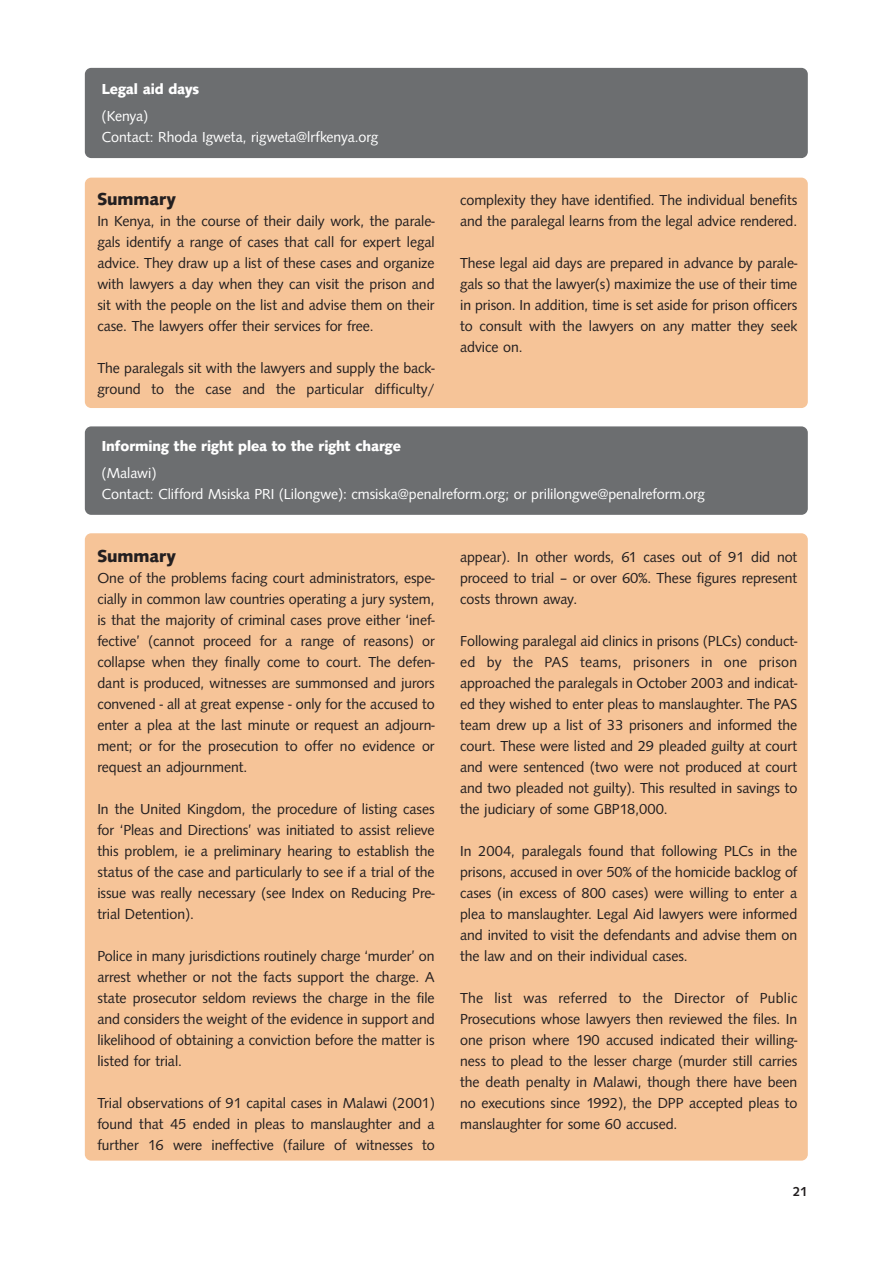
<style>
.page{position:relative;width:893px;height:1263px;background:#fff}
.page>*{position:absolute;margin:0;border:0;box-sizing:border-box;transform-origin:0 0}
.t1{font:700 18px "URW Samarkand D";color:#231f20}
.t2{font:15px/21px "URW Samarkand D";color:#231f20;text-align:justify}
.t3{font:15px/21px "URW Samarkand D";color:#fff}
.t4{font:700 15px "URW Samarkand D";color:#fff}
.t5{font:500 13.5px "URW Samarkand D";color:#231f20}
</style>
<div class="page">
<div style="left:85px;top:426px;width:723px;height:89px;background:#6c6e70;border-radius:6px"></div>
<div style="left:85px;top:68px;width:723px;height:90px;background:#6c6e70;border-radius:6px"></div>
<div style="left:85px;top:533px;width:723px;height:628px;background:#f6c498;border-radius:6px"></div>
<div style="left:85px;top:178px;width:723px;height:230px;background:#f6c498;border-radius:6px"></div>
<p class="t4" style="left:102px;top:83px;width:99px">Legal aid days</p>
<p class="t3" style="left:102px;top:107px;width:278px">(Kenya)<br>Contact: Rhoda Igweta, rigweta@lrfkenya.org</p>
<p class="t1" style="left:97px;top:192px;width:80px">Summary</p>
<p class="t2" style="left:97px;top:212px;width:339px">In Kenya, in the course of their daily work, the parale&shy;gals identify a range of cases that call for expert legal advice. They draw up a list of these cases and organize with lawyers a day when they can visit the prison and sit with the people on the list and advise them on their case. The lawyers offer their services for free.</p>
<p class="t2" style="left:97px;top:359px;width:339px">The paralegals sit with the lawyers and supply the back&shy;ground to the case and the particular difficulty/</p>
<p class="t2" style="left:460px;top:191px;width:339px">complexity they have identified. The individual benefits and the paralegal learns from the legal advice rendered.</p>
<p class="t2" style="left:460px;top:254px;width:339px">These legal aid days are prepared in advance by parale&shy;gals so that the lawyer(s) maximize the use of their time in prison. In addition, time is set aside for prison officers to consult with the lawyers on any matter they seek advice on.</p>
<p class="t4" style="left:102px;top:440px;width:301px">Informing the right plea to the right charge</p>
<p class="t3" style="left:102px;top:464px;width:605px">(Malawi)<br>Contact: Clifford Msiska PRI (Lilongwe): cmsiska@penalreform.org; or prililongwe@penalreform.org</p>
<p class="t1" style="left:97px;top:549px;width:80px">Summary</p>
<p class="t2" style="left:97px;top:569px;width:339px">One of the problems facing court administrators, espe&shy;cially in common law countries operating a jury system, is that the majority of criminal cases prove either ‘inef&shy;fective’ (cannot proceed for a range of reasons) or collapse when they finally come to court. The defen&shy;dant is produced, witnesses are summonsed and jurors convened - all at great expense - only for the accused to enter a plea at the last minute or request an adjourn&shy;ment; or for the prosecution to offer no evidence or request an adjournment.</p>
<p class="t2" style="left:97px;top:800px;width:339px">In the United Kingdom, the procedure of listing cases for ‘Pleas and Directions’ was initiated to assist relieve this problem, ie a preliminary hearing to establish the status of the case and particularly to see if a trial of the issue was really necessary (see Index on Reducing Pre&shy;trial Detention).</p>
<p class="t2" style="left:97px;top:947px;width:339px">Police in many jurisdictions routinely charge ‘murder’ on arrest whether or not the facts support the charge. A state prosecutor seldom reviews the charge in the file and considers the weight of the evidence in support and likelihood of obtaining a conviction before the matter is listed for trial.</p>
<p class="t2" style="left:97px;top:1094px;width:339px">Trial observations of 91 capital cases in Malawi (2001) found that 45 ended in pleas to manslaughter and a further 16 were ineffective (failure of witnesses to</p>
<p class="t2" style="left:460px;top:548px;width:339px">appear). In other words, 61 cases out of 91 did not proceed to trial – or over 60%. These figures represent costs thrown away.</p>
<p class="t2" style="left:460px;top:632px;width:339px">Following paralegal aid clinics in prisons (PLCs) conduct&shy;ed by the PAS teams, prisoners in one prison approached the paralegals in October 2003 and indicat&shy;ed they wished to enter pleas to manslaughter. The PAS team drew up a list of 33 prisoners and informed the court. These were listed and 29 pleaded guilty at court and were sentenced (two were not produced at court and two pleaded not guilty). This resulted in savings to the judiciary of some GBP18,000.</p>
<p class="t2" style="left:460px;top:842px;width:339px">In 2004, paralegals found that following PLCs in the prisons, accused in over 50% of the homicide backlog of cases (in excess of 800 cases) were willing to enter a plea to manslaughter. Legal Aid lawyers were informed and invited to visit the defendants and advise them on the law and on their individual cases.</p>
<p class="t2" style="left:460px;top:989px;width:339px">The list was referred to the Director of Public Prosecutions whose lawyers then reviewed the files. In one prison where 190 accused indicated their willing&shy;ness to plead to the lesser charge (murder still carries the death penalty in Malawi, though there have been no executions since 1992), the DPP accepted pleas to manslaughter for some 60 accused.</p>
<p class="t5" style="left:793px;top:1187px;width:17px">21</p>
</div>
